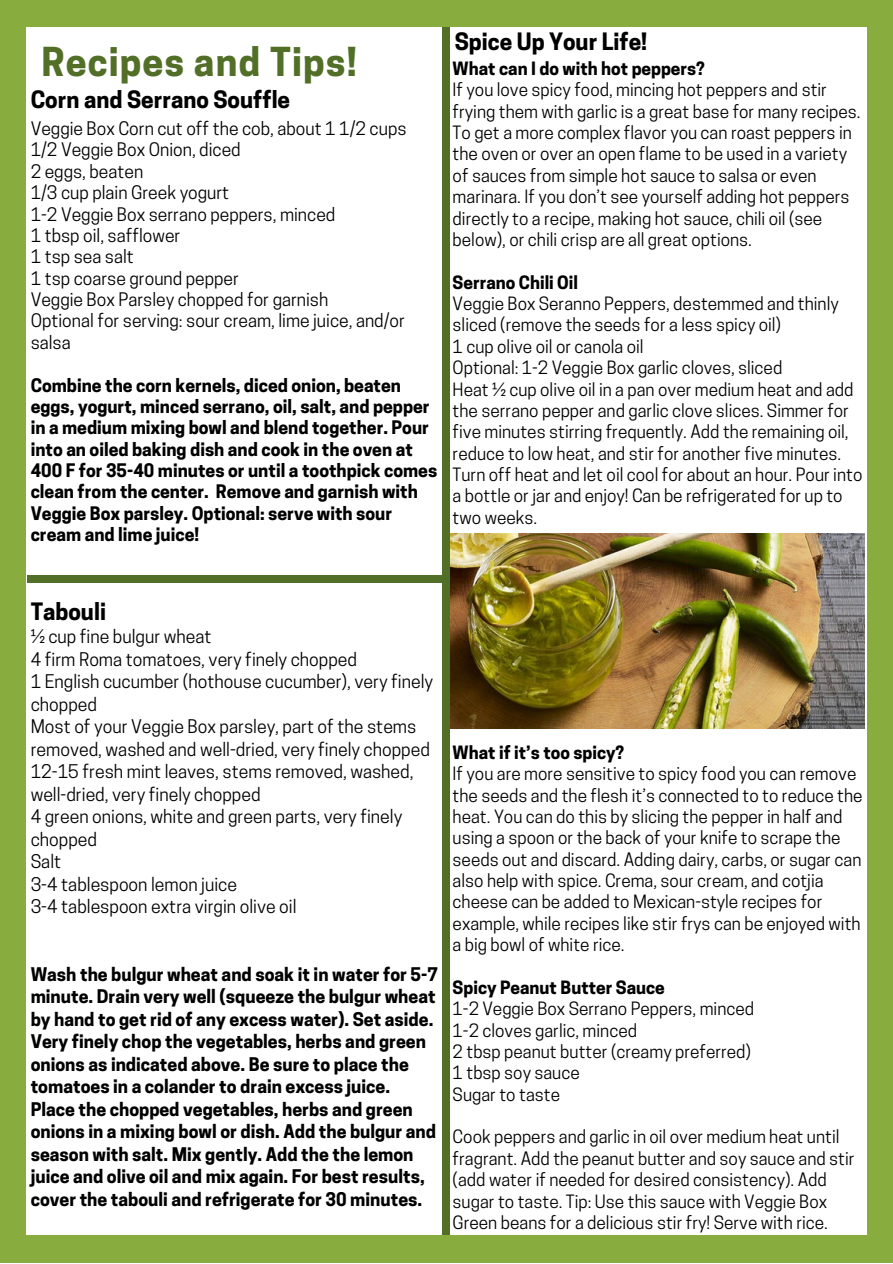
<style>
.page{position:relative;width:893px;height:1264px;background:#fff}
.page>*{position:absolute;margin:0;border:0;box-sizing:border-box;transform-origin:0 0}
.t1{font:700 37.5px "Cooper Hewitt";letter-spacing:.03em;color:#526f28}
.t2{font:700 22.5px "Cooper Hewitt";color:#000}
.t3{font:700 17.7px/22.5px "Cooper Hewitt";color:#000}
.t4{font:17.7px/22.5px "Cooper Hewitt";color:#000}
.t5{font:700 17.55px/21.3px "Cooper Hewitt";color:#000}
.t6{font:17.55px/21.3px "Cooper Hewitt";color:#000}
.t7{font:17.25px/21.3px "Cooper Hewitt";color:#000}
.t8{font:700 17.25px "Cooper Hewitt";color:#000}
</style>
<div class="page">
<div style="left:0;top:0;width:892px;height:1262px;background:#89ac3f"></div>
<div style="left:26px;top:27px;width:840px;height:1207px;background:#fff"></div>
<div style="left:442px;top:28px;width:8px;height:1206px;background:#526f28"></div>
<div style="left:27px;top:575px;width:419px;height:8px;background:#526f28"></div>
<img style="left:450px;top:534px;width:414px;height:194px">
<h1 class="t1" style="left:41px;top:48px;width:317px">Recipes and Tips!</h1>
<h2 class="t2" style="left:31px;top:91px;width:261px">Corn and Serrano Souffle</h2>
<p class="t6" style="left:31px;top:120px;width:377px">Veggie Box Corn cut off the cob, about 1 1/2 cups<br>1/2 Veggie Box Onion, diced<br>2 eggs, beaten<br>1/3 cup plain Greek yogurt<br>1-2 Veggie Box serrano peppers, minced<br>1 tbsp oil, safflower<br>1 tsp sea salt<br>1 tsp coarse ground pepper<br>Veggie Box Parsley chopped for garnish<br>Optional for serving: sour cream, lime juice, and/or salsa</p>
<p class="t5" style="left:31px;top:376px;width:408px">Combine the corn kernels, diced onion, beaten eggs, yogurt, minced serrano, oil, salt, and pepper in a medium mixing bowl and blend together. Pour into an oiled baking dish and cook in the oven at 400 F for 35-40 minutes or until a toothpick comes clean from the center. Remove and garnish with Veggie Box parsley. Optional: serve with sour cream and lime juice!</p>
<h2 class="t2" style="left:455px;top:33px;width:194px">Spice Up Your Life!</h2>
<p class="t8" style="left:452px;top:62px;width:254px">What can I do with hot peppers?</p>
<p class="t7" style="left:452px;top:81px;width:409px">If you love spicy food, mincing hot peppers and stir frying them with garlic is a great base for many recipes.<br>To get a more complex flavor you can roast peppers in the oven or over an open flame to be used in a variety of sauces from simple hot sauce to salsa or even marinara. If you don’t see yourself adding hot peppers directly to a recipe, making hot sauce, chili oil (see below), or chili crisp are all great options.</p>
<p class="t8" style="left:452px;top:276px;width:127px">Serrano Chili Oil</p>
<p class="t7" style="left:452px;top:295px;width:411px">Veggie Box Seranno Peppers, destemmed and thinly sliced (remove the seeds for a less spicy oil)<br>1 cup olive oil or canola oil<br>Optional: 1-2 Veggie Box garlic cloves, sliced<br>Heat ½ cup olive oil in a pan over medium heat and add the serrano pepper and garlic clove slices. Simmer for five minutes stirring frequently. Add the remaining oil, reduce to low heat, and stir for another five minutes.<br>Turn off heat and let oil cool for about an hour. Pour into a bottle or jar and enjoy! Can be refrigerated for up to two weeks.</p>
<h2 class="t2" style="left:31px;top:603px;width:77px">Tabouli</h2>
<p class="t4" style="left:31px;top:627px;width:404px">½ cup fine bulgur wheat<br>4 firm Roma tomatoes, very finely chopped<br>1 English cucumber (hothouse cucumber), very finely chopped<br>Most of your Veggie Box parsley, part of the stems removed, washed and well-dried, very finely chopped 12-15 fresh mint leaves, stems removed, washed, well-dried, very finely chopped<br>4 green onions, white and green parts, very finely chopped<br>Salt<br>3-4 tablespoon lemon juice<br>3-4 tablespoon extra virgin olive oil</p>
<p class="t3" style="left:31px;top:964px;width:409px">Wash the bulgur wheat and soak it in water for 5-7 minute. Drain very well (squeeze the bulgur wheat by hand to get rid of any excess water). Set aside.<br>Very finely chop the vegetables, herbs and green onions as indicated above. Be sure to place the tomatoes in a colander to drain excess juice.<br>Place the chopped vegetables, herbs and green onions in a mixing bowl or dish. Add the bulgur and season with salt. Mix gently. Add the the lemon juice and olive oil and mix again. For best results, cover the tabouli and refrigerate for 30 minutes.</p>
<p class="t8" style="left:452px;top:745px;width:173px">What if it’s too spicy?</p>
<p class="t7" style="left:452px;top:765px;width:411px">If you are more sensitive to spicy food you can remove the seeds and the flesh it’s connected to to reduce the heat. You can do this by slicing the pepper in half and using a spoon or the back of your knife to scrape the seeds out and discard. Adding dairy, carbs, or sugar can also help with spice. Crema, sour cream, and cotjia cheese can be added to Mexican-style recipes for example, while recipes like stir frys can be enjoyed with a big bowl of white rice.</p>
<p class="t8" style="left:452px;top:980px;width:214px">Spicy Peanut Butter Sauce</p>
<p class="t7" style="left:452px;top:1000px;width:303px">1-2 Veggie Box Serrano Peppers, minced<br>1-2 cloves garlic, minced<br>2 tbsp peanut butter (creamy preferred)<br>1 tbsp soy sauce<br>Sugar to taste</p>
<p class="t7" style="left:452px;top:1128px;width:403px">Cook peppers and garlic in oil over medium heat until fragrant. Add the peanut butter and soy sauce and stir (add water if needed for desired consistency). Add sugar to taste. Tip: Use this sauce with Veggie Box Green beans for a delicious stir fry! Serve with rice.</p>
</div>
